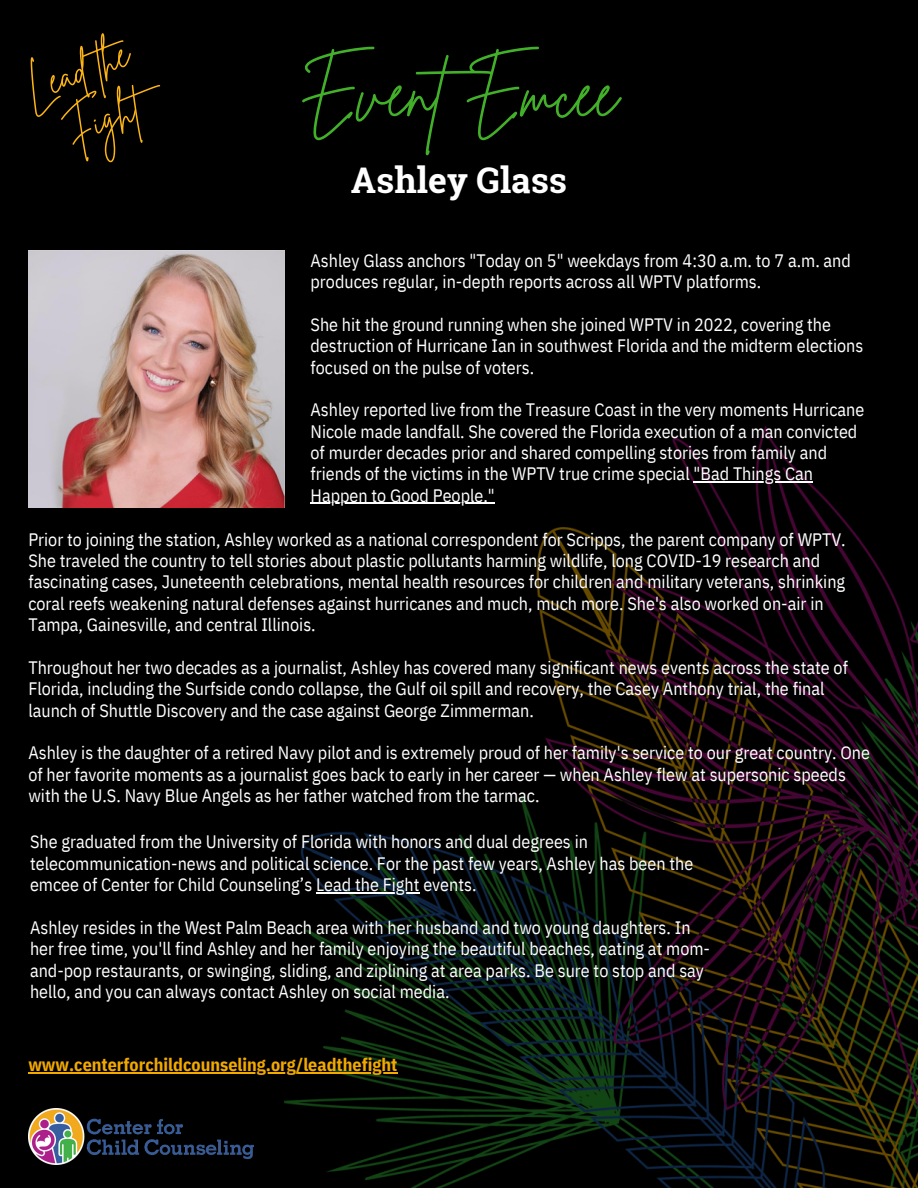
<style>
.page{position:relative;width:918px;height:1188px;background:#000}
.page>*{position:absolute;margin:0;border:0;box-sizing:border-box;transform-origin:0 0}
.t1{font:68.4px "Brittany Signature";color:#43b02a}
.t2{font:39.15px/54.8px "Brittany Signature";color:#fdb514;text-align:center}
.t3{font:700 35.4px "Roboto Slab";color:#fff}
.t4{font:18px/21.3px "IBM Plex Sans Cond";color:#fff}
.t5{font:700 18px "IBM Plex Sans Cond";color:#f2a900}
</style>
<div class="page">
<img style="left:285px;top:425px;width:633px;height:763px">
<img style="left:28px;top:251px;width:257px;height:256px">
<hr style="left:316px;top:892px;width:104px;height:1px;background:#fff">
<hr style="left:694px;top:482px;width:119px;height:1px;background:#fff">
<hr style="left:311px;top:503px;width:184px;height:1px;background:#fff">
<hr style="left:28px;top:1072px;width:369px;height:1px;background:#f2a900">
<img style="left:28px;top:1108px;width:225px;height:56px">
<p class="t2" style="left:15px;top:66px;width:112px;rotate:-21deg">Lead the<br>Fight</p>
<p class="t1" style="left:300px;top:48px;width:320px">EventEmcee</p>
<p class="t3" style="left:351px;top:156px;width:218px">Ashley Glass</p>
<p class="t4" style="left:311px;top:249px;width:542px">Ashley Glass anchors "Today on 5" weekdays from 4:30 a.m. to 7 a.m. and produces regular, in-depth reports across all WPTV platforms.</p>
<p class="t4" style="left:311px;top:313px;width:554px">She hit the ground running when she joined WPTV in 2022, covering the destruction of Hurricane Ian in southwest Florida and the midterm elections focused on the pulse of voters.</p>
<p class="t4" style="left:311px;top:399px;width:555px">Ashley reported live from the Treasure Coast in the very moments Hurricane Nicole made landfall. She covered the Florida execution of a man convicted of murder decades prior and shared compelling stories from family and friends of the victims in the WPTV true crime special "Bad Things Can</p>
<p class="t4" style="left:311px;top:484px;width:186px">Happen to Good People."</p>
<h3 class="t4" style="left:28px;top:528px;width:819px">Prior to joining the station, Ashley worked as a national correspondent for Scripps, the parent company of WPTV.<br>She traveled the country to tell stories about plastic pollutants harming wildlife, long COVID-19 research and fascinating cases, Juneteenth celebrations, mental health resources for children and military veterans, shrinking coral reefs weakening natural defenses against hurricanes and much, much more. She's also worked on-air in Tampa, Gainesville, and central Illinois.</h3>
<h1 class="t4" style="left:28px;top:657px;width:821px">Throughout her two decades as a journalist, Ashley has covered many significant news events across the state of<br>Florida, including the Surfside condo collapse, the Gulf oil spill and recovery, the Casey Anthony trial, the final launch of Shuttle Discovery and the case against George Zimmerman.</h1>
<h2 class="t4" style="left:28px;top:742px;width:843px">Ashley is the daughter of a retired Navy pilot and is extremely proud of her family's service to our great country. One of her favorite moments as a journalist goes back to early in her career — when Ashley flew at supersonic speeds with the U.S. Navy Blue Angels as her father watched from the tarmac.</h2>
<p class="t4" style="left:30px;top:831px;width:665px">She graduated from the University of Florida with honors and dual degrees in telecommunication-news and political science. For the past few years, Ashley has been the emcee of Center for Child Counseling’s Lead the Fight events.</p>
<p class="t4" style="left:30px;top:916px;width:682px">Ashley resides in the West Palm Beach area with her husband and two young daughters. In her free time, you'll find Ashley and her family enjoying the beautiful beaches, eating at mom&shy;and-pop restaurants, or swinging, sliding, and ziplining at area parks. Be sure to stop and say</p>
<p class="t4" style="left:30px;top:981px;width:421px">hello, and you can always contact Ashley on social media.</p>
<h4 class="t5" style="left:28px;top:1053px;width:371px">www.centerforchildcounseling.org/leadthefight</h4>
</div>
